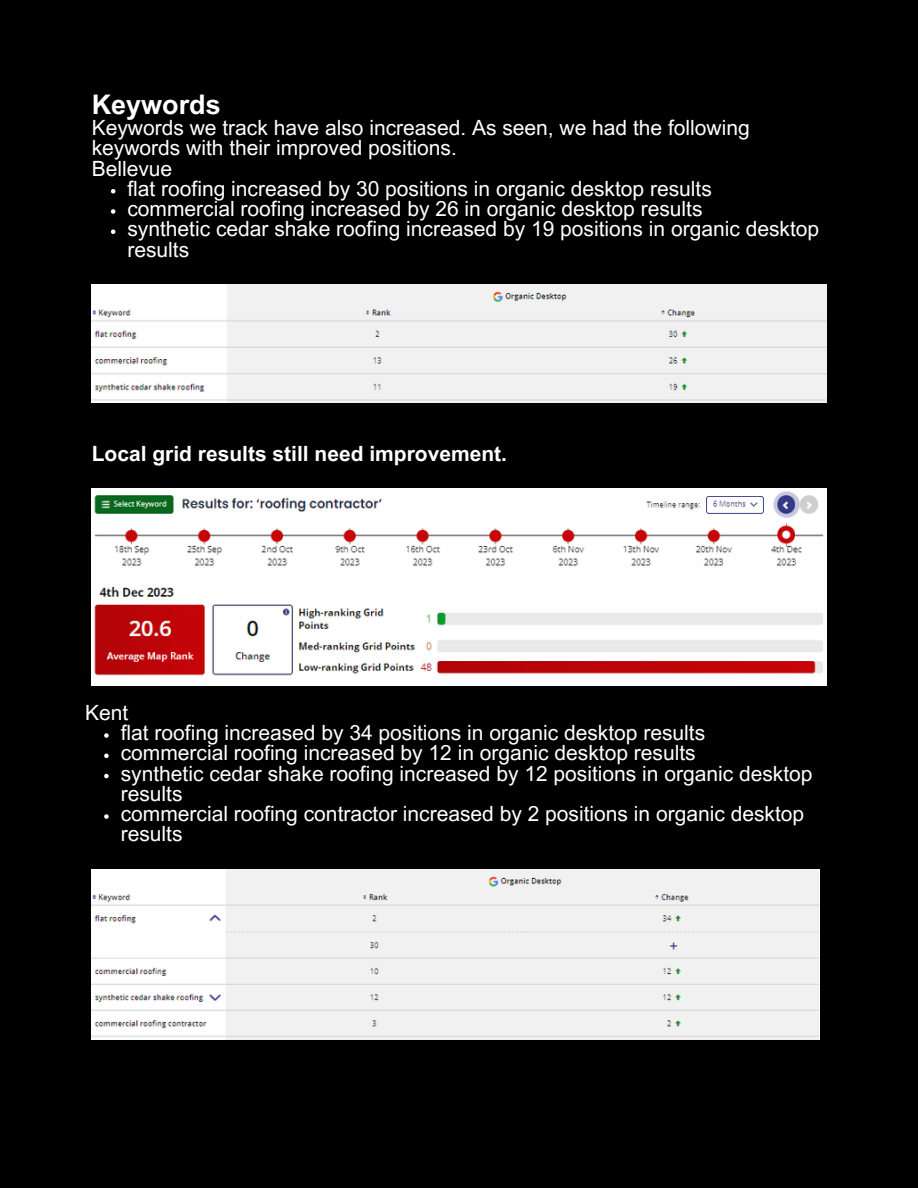
<style>
.page{position:relative;width:918px;height:1188px;background:#000}
.page>*{position:absolute;margin:0;border:0;box-sizing:border-box;transform-origin:0 0}
.t1{font:700 27px "Arial MT Pro";color:#fff}
.t2{font:21px/20.2px "Arial MT Pro";color:#fff}
.t3{font:700 21px "Arial MT Pro";color:#fff}
</style>
<div class="page">
<img style="left:92px;top:285px;width:734px;height:118px">
<img style="left:92px;top:489px;width:734px;height:197px">
<img style="left:92px;top:869px;width:728px;height:170px">
<svg style="left:111px;top:189px;width:4px;height:5px"></svg>
<svg style="left:111px;top:209px;width:4px;height:5px"></svg>
<svg style="left:111px;top:230px;width:4px;height:4px"></svg>
<svg style="left:104px;top:733px;width:5px;height:5px"></svg>
<svg style="left:104px;top:754px;width:5px;height:4px"></svg>
<svg style="left:104px;top:774px;width:5px;height:4px"></svg>
<svg style="left:104px;top:814px;width:5px;height:5px"></svg>
<p class="t1" style="left:92px;top:94px;width:131px">Keywords</p>
<p class="t2" style="left:92px;top:120px;width:659px">Keywords we track have also increased. As seen, we had the following keywords with their improved positions.</p>
<p class="t2" style="left:92px;top:161px;width:82px">Bellevue</p>
<p class="t2" style="left:127px;top:181px;width:586px">flat roofing increased by 30 positions in organic desktop results</p>
<p class="t2" style="left:127px;top:201px;width:577px">commercial roofing increased by 26 in organic desktop results</p>
<p class="t2" style="left:127px;top:221px;width:693px">synthetic cedar shake roofing increased by 19 positions in organic desktop results</p>
<p class="t3" style="left:92px;top:445px;width:417px">Local grid results still need improvement.</p>
<p class="t2" style="left:85px;top:705px;width:45px">Kent</p>
<p class="t2" style="left:121px;top:725px;width:586px">flat roofing increased by 34 positions in organic desktop results</p>
<p class="t2" style="left:121px;top:745px;width:577px">commercial roofing increased by 12 in organic desktop results</p>
<p class="t2" style="left:121px;top:766px;width:693px">synthetic cedar shake roofing increased by 12 positions in organic desktop results</p>
<p class="t2" style="left:121px;top:806px;width:685px">commercial roofing contractor increased by 2 positions in organic desktop results</p>
</div>
